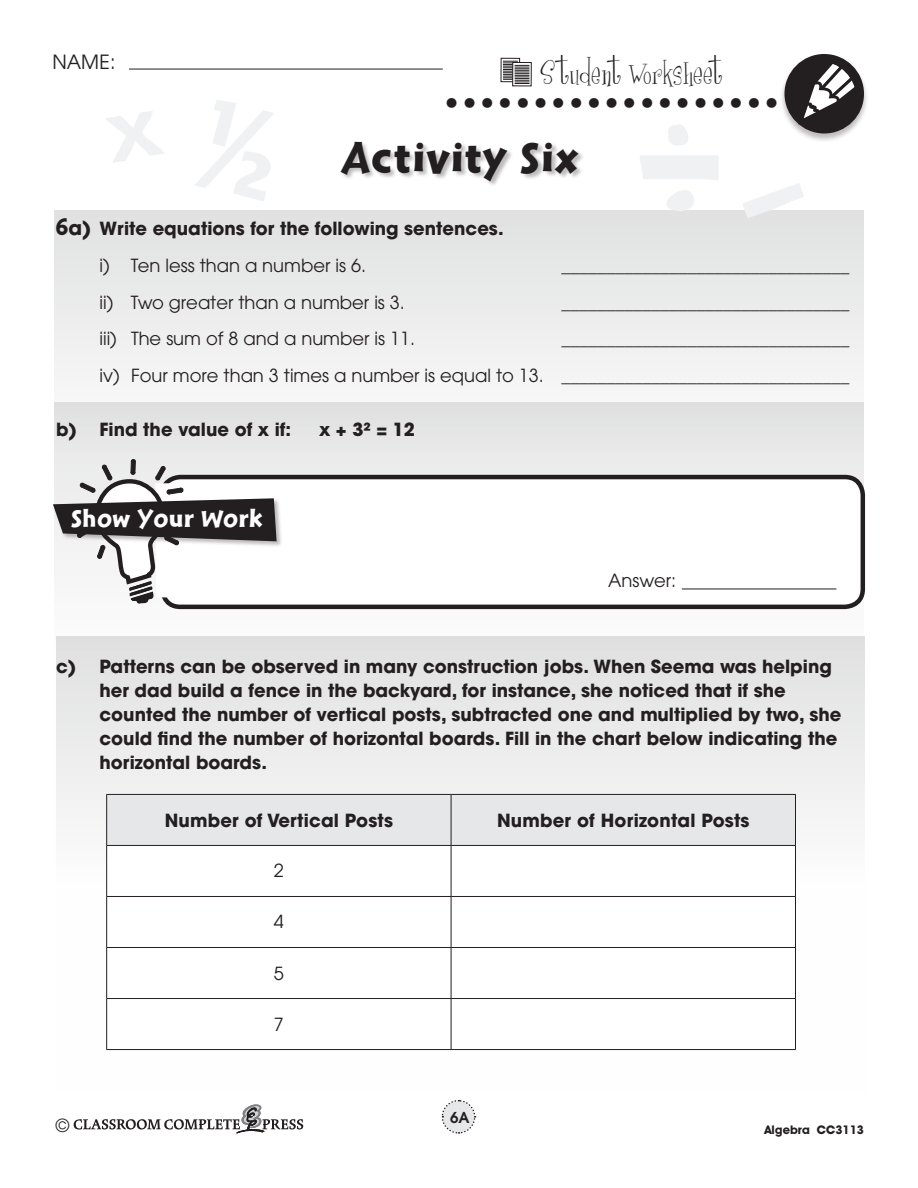
<style>
.page{position:relative;width:918px;height:1188px;background:#fff}
.page>*{position:absolute;margin:0;border:0;box-sizing:border-box;transform-origin:0 0}
.t1{font:46.5px "Cal Sans Heavy KB";letter-spacing:.045em;color:#231f20}
.t2{font:700 42px "Futura";color:#231f20}
.t3{font:31.5px "Girlsare Weird";letter-spacing:.01em;color:#231f20}
.t4{font:26.1px "Cal Sans Heavy KB";letter-spacing:.02em;color:#fff}
.t5{font:19.5px "Avant Garde";color:#231f20}
.t6{font:700 18px/24px "Avant Garde";color:#231f20}
.t7{font:18px/36.8px "Avant Garde";color:#231f20;text-align:right}
.t8{font:600 15px "Avant Garde";color:#231f20}
.t9{font:700 12px "Avant Garde IT Cby BT";color:#231f20}
.s1{font-family:"Cal Sans Heavy KB";font-weight:400;font-size:24px}
.s2{font-size:19.5px}
.s3{font-weight:400}
</style>
<div class="page">
<hr style="left:129px;top:69px;width:313px;height:1px;background:#231f20">
<div style="left:779px;top:52px;width:90px;height:91px;background:#231f20;opacity:.3"></div>
<div style="left:784px;top:54px;width:80px;height:80px;background:#231f20;border-radius:50%"></div>
<svg style="left:797px;top:54px;width:67px;height:71px"></svg>
<svg style="left:503px;top:60px;width:15px;height:1px"></svg>
<div style="left:501px;top:58px;width:19px;height:24px;border:1px solid #231f20"></div>
<div style="left:512px;top:62px;width:20px;height:24px;border:1px solid #231f20"></div>
<svg style="left:503px;top:61px;width:27px;height:23px"></svg>
<svg style="left:441px;top:1099px;width:35px;height:35px"></svg>
<svg style="left:74px;top:1104px;width:229px;height:29px"></svg>
<svg style="left:55px;top:210px;width:808px;height:427px"></svg>
<svg style="left:742px;top:183px;width:62px;height:35px"></svg>
<svg style="left:106px;top:111px;width:58px;height:52px"></svg>
<svg style="left:640px;top:125px;width:79px;height:86px"></svg>
<svg style="left:195px;top:100px;width:79px;height:101px"></svg>
<div style="left:341px;top:141px;width:244px;height:47px;background:#231f20;opacity:.3"></div>
<div style="left:56px;top:637px;width:809px;height:457px;background:linear-gradient(to bottom,#e5e5e6,#fff)"></div>
<div style="left:162px;top:477px;width:701px;height:130px;background:#fff;border-radius:18px"></div>
<div style="left:160px;top:475px;width:705px;height:134px;border:4px solid #231f20;border-radius:18px"></div>
<svg style="left:53px;top:459px;width:227px;height:147px"></svg>
<hr style="left:682px;top:589px;width:154px;height:1px;background:#231f20">
<div style="left:107px;top:795px;width:688px;height:50px;background:#e6e7e9"></div>
<svg style="left:107px;top:846px;width:688px;height:203px"></svg>
<hr style="left:106px;top:794px;width:345px;height:1px;background:#231f20">
<hr style="left:106px;top:795px;width:1px;height:50px;background:#231f20">
<hr style="left:451px;top:794px;width:345px;height:1px;background:#231f20">
<hr style="left:451px;top:795px;width:1px;height:50px;background:#231f20">
<hr style="left:795px;top:795px;width:1px;height:50px;background:#231f20">
<hr style="left:106px;top:845px;width:345px;height:1px;background:#231f20">
<hr style="left:106px;top:846px;width:1px;height:50px;background:#231f20">
<hr style="left:451px;top:845px;width:345px;height:1px;background:#231f20">
<hr style="left:451px;top:846px;width:1px;height:50px;background:#231f20">
<hr style="left:795px;top:846px;width:1px;height:50px;background:#231f20">
<hr style="left:106px;top:896px;width:345px;height:1px;background:#231f20">
<hr style="left:106px;top:897px;width:1px;height:50px;background:#231f20">
<hr style="left:451px;top:896px;width:345px;height:1px;background:#231f20">
<hr style="left:451px;top:897px;width:1px;height:50px;background:#231f20">
<hr style="left:795px;top:897px;width:1px;height:50px;background:#231f20">
<hr style="left:106px;top:947px;width:345px;height:1px;background:#231f20">
<hr style="left:106px;top:948px;width:1px;height:50px;background:#231f20">
<hr style="left:451px;top:947px;width:345px;height:1px;background:#231f20">
<hr style="left:451px;top:948px;width:1px;height:50px;background:#231f20">
<hr style="left:795px;top:948px;width:1px;height:50px;background:#231f20">
<hr style="left:106px;top:998px;width:345px;height:1px;background:#231f20">
<hr style="left:106px;top:999px;width:1px;height:50px;background:#231f20">
<hr style="left:451px;top:998px;width:345px;height:1px;background:#231f20">
<hr style="left:451px;top:999px;width:1px;height:50px;background:#231f20">
<hr style="left:795px;top:999px;width:1px;height:50px;background:#231f20">
<hr style="left:106px;top:1049px;width:345px;height:1px;background:#231f20">
<hr style="left:451px;top:1049px;width:345px;height:1px;background:#231f20">
<p class="t5" style="left:52px;top:50px;width:65px">NAME:</p>
<h3 class="t3" style="left:540px;top:54px;width:184px">Student Worksheet</h3>
<h2 class="t2" style="left:445px;top:64px;width:336px">...................</h2>
<h1 class="t1" style="left:342px;top:131px;width:238px">Activity Six</h1>
<p class="t6" style="left:99px;top:210px;width:406px;line-height:36.8px;text-indent:-43px"><span class="s1">6</span><span class="s2">a)</span> Write equations for the following sentences. <span class="s3">i) Ten less than a number is 6.</span></p>
<p class="t7" style="left:561px;top:247px;width:289px">________________________________</p>
<p class="t7" style="left:99px;top:284px;width:307px">ii) Two greater than a number is 3.</p>
<p class="t7" style="left:562px;top:284px;width:289px">________________________________</p>
<p class="t7" style="left:100px;top:320px;width:317px">iii) The sum of 8 and a number is 11.</p>
<p class="t7" style="left:100px;top:320px;width:752px">________________________________<br>iv) Four more than 3 times a number is equal to 13. ________________________________</p>
<p class="t6" style="left:56px;top:417px;width:237px">b) Find the value of x if:</p>
<p class="t6" style="left:319px;top:417px;width:97px">x+3²=12</p>
<h3 class="t4" style="left:71px;top:503px;width:193px">Show Your Work</h3>
<p class="t7" style="left:608px;top:562px;width:69px">Answer:</p>
<p class="t6" style="left:100px;top:655px;width:744px;text-indent:-43px">c) Patterns can be observed in many construction jobs. When Seema was helping her dad build a fence in the backyard, for instance, she noticed that if she counted the number of vertical posts, subtracted one and multiplied by two, she could find the number of horizontal boards. Fill in the chart below indicating the horizontal boards.</p>
<p class="t6" style="left:165px;top:808px;width:230px">Number of Vertical Posts</p>
<p class="t6" style="left:497px;top:808px;width:254px">Number of Horizontal Posts</p>
<p class="t7" style="left:274px;top:852px;width:11px">2</p>
<p class="t7" style="left:274px;top:904px;width:11px">4</p>
<p class="t7" style="left:274px;top:955px;width:11px">5</p>
<p class="t7" style="left:274px;top:1006px;width:11px">7</p>
<p class="t8" style="left:450px;top:1107px;width:21px">6A</p>
<p class="t7" style="left:56px;top:1107px;width:15px">©</p>
<p class="t9" style="left:764px;top:1122px;width:101px">Algebra CC3113</p>
</div>
